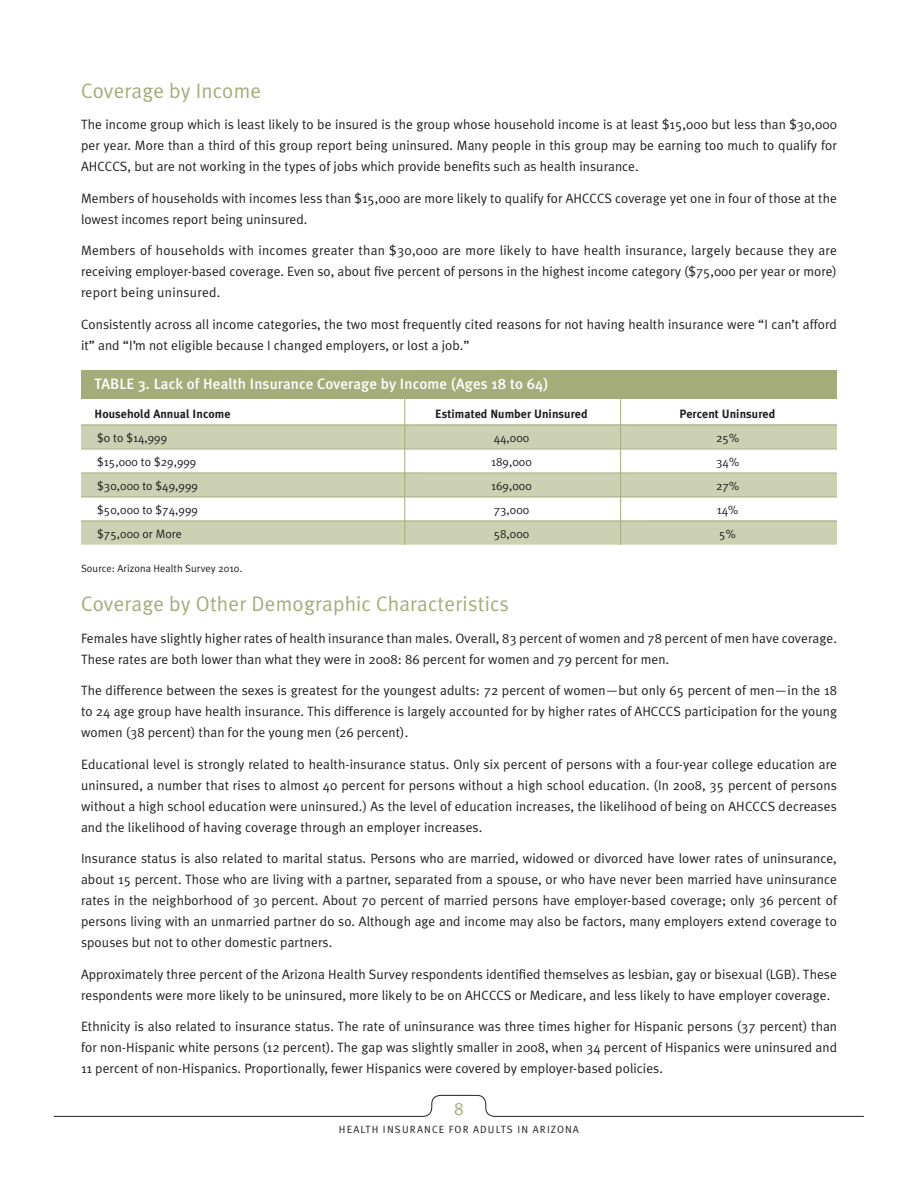
<style>
.page{position:relative;width:918px;height:1188px;background:#fff}
.page>*{position:absolute;margin:0;border:0;box-sizing:border-box;transform-origin:0 0}
.BHead{font:21px "Meta Plus Normal";letter-spacing:.01em;color:#a4ad7a}
.t1{font:18px "Meta Plus Normal";color:#a4ad7a}
.TableHead{font:500 15px "Meta Plus";letter-spacing:.01em;color:#fff}
.RTF{font:13.5px/21px "Meta Plus Normal";letter-spacing:.005em;color:#231f20;text-align:justify}
.Table_Entry{font:12px "Meta Plus Normal";letter-spacing:.005em;color:#231f20}
.TableHeaders{font:700 12px "Meta Plus";letter-spacing:.005em;color:#231f20}
.References{font:10.5px "Meta Plus Normal";letter-spacing:.11em;color:#231f20}
.References-2{font:10.5px "Meta Plus Normal";letter-spacing:.005em;color:#231f20}
</style>
<div class="page">
<svg style="left:53px;top:1095px;width:811px;height:22px"></svg>
<div style="left:81px;top:370px;width:756px;height:29px;background:#a4ad7a"></div>
<div style="left:81px;top:424px;width:756px;height:25px;background:#ccd1b4"></div>
<div style="left:81px;top:473px;width:756px;height:24px;background:#ccd1b4"></div>
<div style="left:81px;top:521px;width:756px;height:24px;background:#ccd1b4"></div>
<hr style="left:620px;top:399px;width:1px;height:146px;background:#a4ad7a">
<hr style="left:404px;top:399px;width:1px;height:146px;background:#a4ad7a">
<hr style="left:81px;top:425px;width:756px;height:1px;background:#a4ad7a">
<hr style="left:81px;top:449px;width:756px;height:1px;background:#a4ad7a">
<hr style="left:81px;top:473px;width:756px;height:1px;background:#a4ad7a">
<hr style="left:81px;top:497px;width:756px;height:1px;background:#a4ad7a">
<hr style="left:81px;top:521px;width:756px;height:1px;background:#a4ad7a">
<p class="BHead" style="left:81px;top:78px;width:182px">Coverage by Income</p>
<p class="RTF" style="left:81px;top:114px;width:757px">The income group which is least likely to be insured is the group whose household income is at least $15,000 but less than $30,000 per year. More than a third of this group report being uninsured. Many people in this group may be earning too much to qualify for AHCCCS, but are not working in the types of jobs which provide benefits such as health insurance.</p>
<p class="RTF" style="left:81px;top:187px;width:757px">Members of households with incomes less than $15,000 are more likely to qualify for AHCCCS coverage yet one in four of those at the lowest incomes report being uninsured.</p>
<p class="RTF" style="left:81px;top:240px;width:757px">Members of households with incomes greater than $30,000 are more likely to have health insurance, largely because they are receiving employer-based coverage. Even so, about five percent of persons in the highest income category ($75,000 per year or more) report being uninsured.</p>
<p class="RTF" style="left:81px;top:313px;width:757px">Consistently across all income categories, the two most frequently cited reasons for not having health insurance were “I can’t afford it” and “I’m not eligible because I changed employers, or lost a job.”</p>
<p class="TableHead" style="left:94px;top:375px;width:456px">TABLE 3. Lack of Health Insurance Coverage by Income (Ages 18 to 64)</p>
<p class="TableHeaders" style="left:94px;top:406px;width:137px">Household Annual Income</p>
<p class="TableHeaders" style="left:435px;top:406px;width:154px">Estimated Number Uninsured</p>
<p class="TableHeaders" style="left:680px;top:406px;width:97px">Percent Uninsured</p>
<p class="Table_Entry" style="left:97px;top:430px;width:71px">$0 to $14,999</p>
<p class="Table_Entry" style="left:494px;top:430px;width:37px">44,000</p>
<p class="Table_Entry" style="left:716px;top:430px;width:24px">25%</p>
<p class="Table_Entry" style="left:97px;top:454px;width:101px">$15,000 to $29,999</p>
<p class="Table_Entry" style="left:491px;top:454px;width:42px">189,000</p>
<p class="Table_Entry" style="left:716px;top:454px;width:24px">34%</p>
<p class="Table_Entry" style="left:97px;top:478px;width:102px">$30,000 to $49,999</p>
<p class="Table_Entry" style="left:491px;top:478px;width:42px">169,000</p>
<p class="Table_Entry" style="left:716px;top:478px;width:24px">27%</p>
<p class="Table_Entry" style="left:97px;top:502px;width:102px">$50,000 to $74,999</p>
<p class="Table_Entry" style="left:494px;top:502px;width:37px">73,000</p>
<p class="Table_Entry" style="left:717px;top:502px;width:23px">14%</p>
<p class="Table_Entry" style="left:97px;top:526px;width:86px">$75,000 or More</p>
<p class="Table_Entry" style="left:494px;top:526px;width:37px">58,000</p>
<p class="Table_Entry" style="left:719px;top:526px;width:18px">5%</p>
<p class="References-2" style="left:81px;top:562px;width:163px">Source: Arizona Health Survey 2010.</p>
<p class="BHead" style="left:81px;top:592px;width:430px">Coverage by Other Demographic Characteristics</p>
<p class="RTF" style="left:81px;top:627px;width:758px">Females have slightly higher rates of health insurance than males. Overall, 83 percent of women and 78 percent of men have coverage.<br>These rates are both lower than what they were in 2008: 86 percent for women and 79 percent for men.</p>
<p class="RTF" style="left:81px;top:680px;width:758px">The difference between the sexes is greatest for the youngest adults: 72 percent of women—but only 65 percent of men—in the 18 to 24 age group have health insurance. This difference is largely accounted for by higher rates of AHCCCS participation for the young women (38 percent) than for the young men (26 percent).</p>
<p class="RTF" style="left:81px;top:753px;width:758px">Educational level is strongly related to health-insurance status. Only six percent of persons with a four-year college education are uninsured, a number that rises to almost 40 percent for persons without a high school education. (In 2008, 35 percent of persons without a high school education were uninsured.) As the level of education increases, the likelihood of being on AHCCCS decreases and the likelihood of having coverage through an employer increases.</p>
<p class="RTF" style="left:81px;top:848px;width:757px">Insurance status is also related to marital status. Persons who are married, widowed or divorced have lower rates of uninsurance, about 15 percent. Those who are living with a partner, separated from a spouse, or who have never been married have uninsurance rates in the neighborhood of 30 percent. About 70 percent of married persons have employer-based coverage; only 36 percent of persons living with an unmarried partner do so. Although age and income may also be factors, many employers extend coverage to spouses but not to other domestic partners.</p>
<p class="RTF" style="left:81px;top:963px;width:757px">Approximately three percent of the Arizona Health Survey respondents identified themselves as lesbian, gay or bisexual (LGB). These respondents were more likely to be uninsured, more likely to be on AHCCCS or Medicare, and less likely to have employer coverage.</p>
<p class="RTF" style="left:81px;top:1016px;width:758px">Ethnicity is also related to insurance status. The rate of uninsurance was three times higher for Hispanic persons (37 percent) than for non-Hispanic white persons (12 percent). The gap was slightly smaller in 2008, when 34 percent of Hispanics were uninsured and 11 percent of non-Hispanics. Proportionally, fewer Hispanics were covered by employer-based policies.</p>
<h2 class="t1" style="left:454px;top:1099px;width:11px">8</h2>
<p class="References" style="left:339px;top:1124px;width:242px">HEALTH INSURANCE FOR ADULTS IN ARIZONA</p>
</div>
